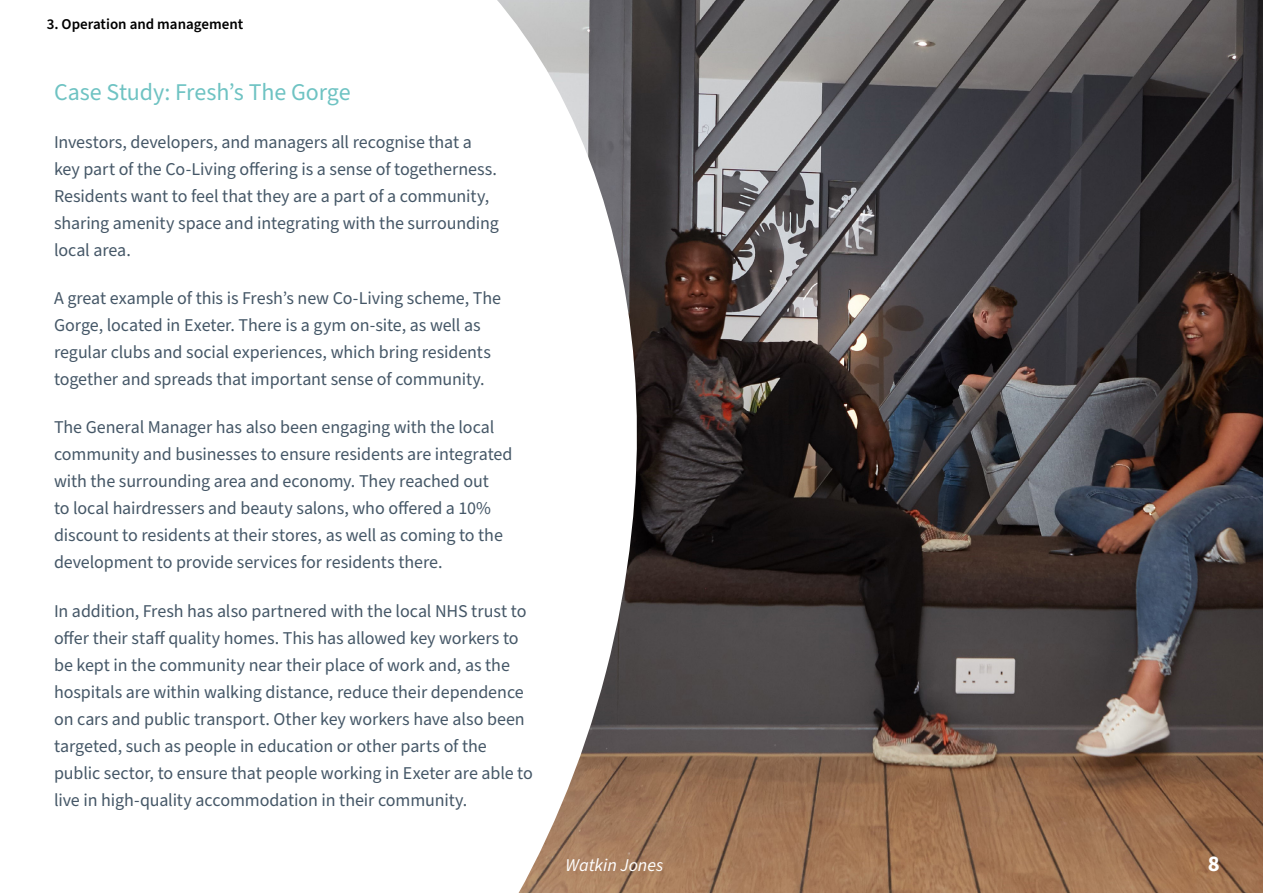
<style>
.page{position:relative;width:1263px;height:893px;background:#fff}
.page>*{position:absolute;margin:0;border:0;box-sizing:border-box;transform-origin:0 0}
.t1{font:24px "Source Sans Pro";letter-spacing:-.005em;color:#6fc3c3}
.t2{font:700 22.5px "Source Sans Pro";color:#fff}
.t3{font:18px/27px "Source Sans Pro";letter-spacing:-.005em;color:#455767}
.t4{font:italic 18px "Source Sans Pro";color:#fff}
.t5{font:600 15px "Source Sans Pro";color:#000}
</style>
<div class="page">
<img style="left:702px;top:0;width:561px;height:893px">
<svg style="left:497px;top:0;width:205px;height:893px"></svg>
<p class="t5" style="left:47px;top:14px;width:198px">3. Operation and management</p>
<h1 class="t1" style="left:54px;top:76px;width:298px">Case Study: Fresh’s The Gorge</h1>
<p class="t3" style="left:54px;top:129px;width:446px">Investors, developers, and managers all recognise that a key part of the Co-Living offering is a sense of togetherness.<br>Residents want to feel that they are a part of a community, sharing amenity space and integrating with the surrounding local area.</p>
<p class="t3" style="left:54px;top:285px;width:448px">A great example of this is Fresh’s new Co-Living scheme, The Gorge, located in Exeter. There is a gym on-site, as well as regular clubs and social experiences, which bring residents together and spreads that important sense of community.</p>
<p class="t3" style="left:54px;top:414px;width:460px">The General Manager has also been engaging with the local community and businesses to ensure residents are integrated with the surrounding area and economy. They reached out<br>to local hairdressers and beauty salons, who offered a 10% discount to residents at their stores, as well as coming to the development to provide services for residents there.</p>
<p class="t3" style="left:54px;top:598px;width:480px">In addition, Fresh has also partnered with the local NHS trust to offer their staff quality homes. This has allowed key workers to be kept in the community near their place of work and, as the hospitals are within walking distance, reduce their dependence on cars and public transport. Other key workers have also been targeted, such as people in education or other parts of the public sector, to ensure that people working in Exeter are able to live in high-quality accommodation in their community.</p>
<p class="t4" style="left:566px;top:853px;width:99px">Watkin Jones</p>
<p class="t2" style="left:1208px;top:849px;width:13px">8</p>
</div>
